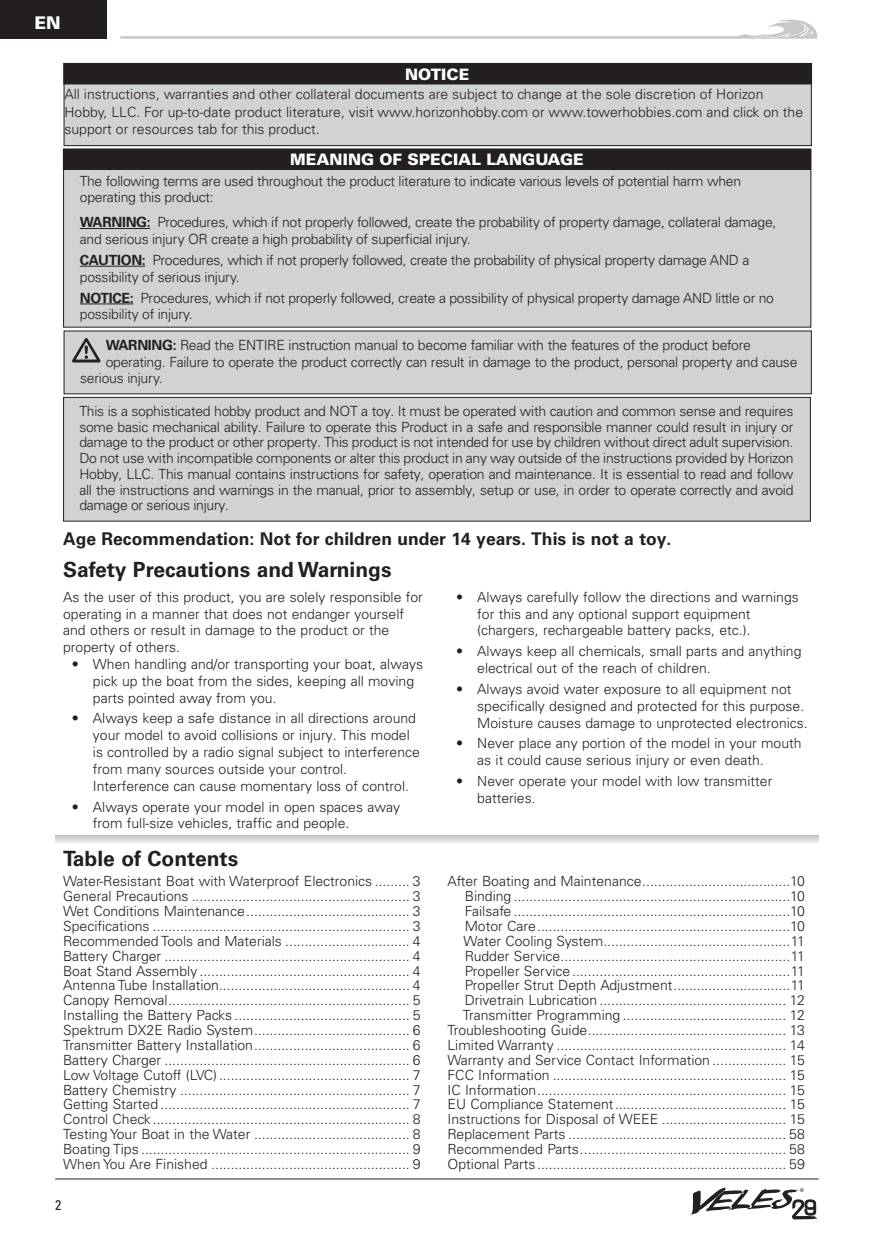
<style>
.page{position:relative;width:874px;height:1241px;background:#fff}
.page>*{position:absolute;margin:0;border:0;box-sizing:border-box;transform-origin:0 0}
.t1{font:700 21px "Univers LT Std";color:#231f20}
.t2{font:700 17.5px "Univers LT Std";color:#231f20}
.t3{font:900 17.5px "Univers LT Std";color:#fff}
.t4{font:900 15.75px "Univers LT Std";color:#fff}
.t5{font:300 14px/14.9px "Univers LT Std";color:#231f20}
.t6{font:300 14px/16.8px "Univers LT Std";letter-spacing:-.02em;color:#231f20}
.t7{font:condensed 14px "Univers LT Std";color:#231f20}
.t8{font:condensed 5.25px "Helvetica Neue LT Std";color:#231f20}
.s1{font-weight:700}
</style>
<div class="page">
<hr style="left:55px;top:1178px;width:763px;height:1px;background:#231f20">
<div style="left:0;top:0;width:106px;height:39px;background:#231f20"></div>
<svg style="left:120px;top:19px;width:697px;height:20px"></svg>
<svg style="left:690px;top:1187px;width:127px;height:33px"></svg>
<div style="left:64px;top:64px;width:747px;height:82px;background:#d1d2d4"></div>
<div style="left:64px;top:63px;width:747px;height:83px;border:1px solid #231f20"></div>
<div style="left:64px;top:149px;width:746px;height:178px;background:#d1d2d4"></div>
<div style="left:64px;top:397px;width:746px;height:124px;background:#d1d2d4"></div>
<div style="left:63px;top:397px;width:747px;height:124px;border:1px solid #231f20"></div>
<div style="left:64px;top:331px;width:747px;height:63px;background:#d1d2d4"></div>
<div style="left:63px;top:149px;width:747px;height:20px;background:#231f20"></div>
<div style="left:63px;top:149px;width:747px;height:21px;border:1px solid #231f20"></div>
<div style="left:64px;top:63px;width:747px;height:21px;background:#231f20"></div>
<hr style="left:80px;top:228px;width:70px;height:1px;background:#231f20">
<hr style="left:80px;top:266px;width:65px;height:1px;background:#231f20">
<hr style="left:80px;top:304px;width:53px;height:1px;background:#231f20">
<svg style="left:72px;top:338px;width:28px;height:24px"></svg>
<svg style="left:55px;top:836px;width:763px;height:7px;background:#dadbdd"></svg>
<p class="t3" style="left:35px;top:14px;width:28px">EN</p>
<p class="t4" style="left:405px;top:67px;width:66px">NOTICE</p>
<p class="t5" style="left:64px;top:87px;width:740px;line-height:17.5px">All instructions, warranties and other collateral documents are subject to change at the sole discretion of Horizon<br>Hobby, LLC. For up-to-date product literature, visit www.horizonhobby.com or www.towerhobbies.com and click on the support or resources tab for this product.</p>
<p class="t6" style="left:80px;top:173px;width:662px">The following terms are used throughout the product literature to indicate various levels of potential harm when operating this product:</p>
<p class="t6" style="left:80px;top:215px;width:697px"><span class="s1">WARNING:</span> Procedures, which if not properly followed, create the probability of property damage, collateral damage, and serious injury OR create a high probability of superficial injury.</p>
<p class="t6" style="left:80px;top:252px;width:670px"><span class="s1">CAUTION:</span> Procedures, which if not properly followed, create the probability of physical property damage AND a possibility of serious injury.</p>
<p class="t6" style="left:80px;top:290px;width:695px"><span class="s1">NOTICE:</span> Procedures, which if not properly followed, create a possibility of physical property damage AND little or no possibility of injury.</p>
<p class="t4" style="left:290px;top:152px;width:295px">MEANING OF SPECIAL LANGUAGE</p>
<p class="t6" style="left:106px;top:337px;width:646px"><span class="s1">WARNING:</span> Read the ENTIRE instruction manual to become familiar with the features of the product before</p>
<p class="t6" style="left:106px;top:354px;width:693px">operating. Failure to operate the product correctly can result in damage to the product, personal property and cause</p>
<p class="t6" style="left:80px;top:371px;width:84px">serious injury.</p>
<p class="t5" style="left:79px;top:404px;width:715px;line-height:15.8px;text-align:justify">This is a sophisticated hobby product and NOT a toy. It must be operated with caution and common sense and requires some basic mechanical ability. Failure to operate this Product in a safe and responsible manner could result in injury or damage to the product or other property. This product is not intended for use by children without direct adult supervision.<br>Do not use with incompatible components or alter this product in any way outside of the instructions provided by Horizon Hobby, LLC. This manual contains instructions for safety, operation and maintenance. It is essential to read and follow all the instructions and warnings in the manual, prior to assembly, setup or use, in order to operate correctly and avoid damage or serious injury.</p>
<p class="t2" style="left:63px;top:531px;width:609px">Age Recommendation: Not for children under 14 years. This is not a toy.</p>
<h1 class="t1" style="left:63px;top:560px;width:330px">Safety Precautions and Warnings</h1>
<p class="t5" style="left:63px;top:589px;width:361px;line-height:16.8px">As the user of this product, you are solely responsible for operating in a manner that does not endanger yourself and others or result in damage to the product or the property of others.</p>
<p class="t5" style="left:93px;top:656px;width:331px;line-height:16.8px;text-indent:-21px">• When handling and/or transporting your boat, always pick up the boat from the sides, keeping all moving parts pointed away from you.</p>
<p class="t5" style="left:93px;top:711px;width:328px;line-height:16.8px;text-indent:-21px">• Always keep a safe distance in all directions around your model to avoid collisions or injury. This model is controlled by a radio signal subject to interference from many sources outside your control.<br>Interference can cause momentary loss of control.</p>
<p class="t5" style="left:93px;top:799px;width:308px;line-height:16.8px;text-indent:-21px">• Always operate your model in open spaces away from full-size vehicles, traffic and people.</p>
<p class="t5" style="left:477px;top:589px;width:323px;line-height:16.8px;text-indent:-21px">• Always carefully follow the directions and warnings for this and any optional support equipment (chargers, rechargeable battery packs, etc.).</p>
<p class="t5" style="left:477px;top:644px;width:326px;line-height:16.8px;text-indent:-21px">• Always keep all chemicals, small parts and anything electrical out of the reach of children.</p>
<p class="t5" style="left:477px;top:681px;width:332px;line-height:16.8px;text-indent:-21px">• Always avoid water exposure to all equipment not specifically designed and protected for this purpose.<br>Moisture causes damage to unprotected electronics.</p>
<p class="t5" style="left:477px;top:736px;width:326px;line-height:16.8px;text-indent:-21px">• Never place any portion of the model in your mouth as it could cause serious injury or even death.</p>
<p class="t5" style="left:477px;top:773px;width:296px;line-height:16.8px;text-indent:-21px">• Never operate your model with low transmitter batteries.</p>
<h1 class="t1" style="left:63px;top:848px;width:176px">Table of Contents</h1>
<p class="t5" style="left:63px;top:875px;width:359px;text-align:justify">Water-Resistant Boat with Waterproof Electronics ......... 3<br>General Precautions ........................................................ 3<br>Wet Conditions Maintenance .......................................... 3<br>Specifications .................................................................. 3<br>Recommended Tools and Materials ................................ 4<br>Battery Charger ............................................................... 4<br>Boat Stand Assembly ...................................................... 4<br>Antenna Tube Installation................................................. 4<br>Canopy Removal .............................................................. 5<br>Installing the Battery Packs ............................................. 5<br>Spektrum DX2E Radio System ........................................ 6<br>Transmitter Battery Installation ........................................ 6<br>Battery Charger ............................................................... 6<br>Low Voltage Cutoff (LVC) ................................................. 7<br>Battery Chemistry ........................................................... 7<br>Getting Started ................................................................ 7<br>Control Check .................................................................. 8<br>Testing Your Boat in the Water ........................................ 8<br>Boating Tips ..................................................................... 9<br>When You Are Finished ................................................... 9</p>
<p class="t5" style="left:447px;top:875px;width:359px;text-align:right">After Boating and Maintenance ......................................10<br>Binding .......................................................................10<br>Failsafe .......................................................................10<br>Motor Care .................................................................10<br>Water Cooling System................................................11<br>Rudder Service ...........................................................11<br>Propeller Service ........................................................11<br>Propeller Strut Depth Adjustment ..............................11<br>Drivetrain Lubrication ................................................ 12<br>Transmitter Programming .......................................... 12<br>Troubleshooting Guide ................................................... 13<br>Limited Warranty ........................................................... 14<br>Warranty and Service Contact Information ................... 15<br>FCC Information ............................................................ 15<br>IC Information ................................................................ 15<br>EU Compliance Statement ............................................ 15<br>Instructions for Disposal of WEEE ................................ 15<br>Replacement Parts ........................................................ 58<br>Recommended Parts ..................................................... 58<br>Optional Parts ................................................................ 59</p>
<p class="t7" style="left:55px;top:1198px;width:8px">2</p>
<p class="t8" style="left:799px;top:1188px;width:6px">®</p>
</div>
